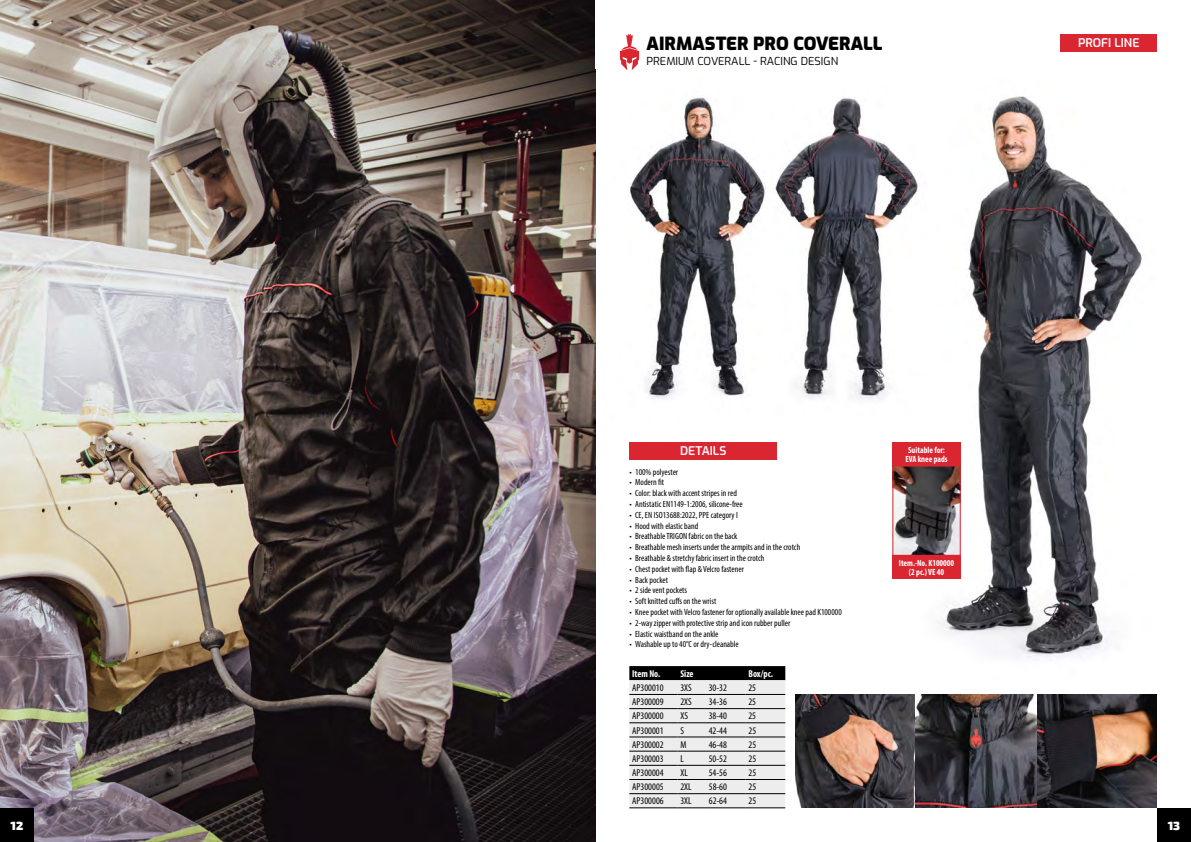
<style>
.page{position:relative;width:1191px;height:842px;background:#fff}
.page>*{position:absolute;margin:0;border:0;box-sizing:border-box;transform-origin:0 0}
.t1{font:900 18px "Exo";color:#000}
.t2{font:600 12px "Exo";color:#fff}
.t3{font:900 12px "Exo 2";color:#fff}
.t4{font:11px "Exo";color:#000}
.t5{font:condensed 10px "Myriad Pro";color:#000}
.t6{font:700 condensed 10px "Myriad Pro";color:#fff;scale:.95 1}
.t7{font:condensed 9px "Myriad Pro";color:#000}
.t8{font:700 condensed 9px/9px "Myriad Pro";color:#fff;text-align:center;scale:.95 1}
</style>
<div class="page">
<img style="left:936px;top:96px;width:206px;height:562px">
<img style="left:629px;top:97px;width:136px;height:302px">
<img style="left:775px;top:98px;width:144px;height:302px">
<img style="left:0;top:0;width:595px;height:842px">
<img style="left:795px;top:694px;width:362px;height:114px">
<svg style="left:916px;top:694px;width:120px;height:114px;background:#413c42"></svg>
<div style="left:1060px;top:34px;width:97px;height:17px;background:#da2631"></div>
<div style="left:629px;top:442px;width:148px;height:17px;background:#da2631"></div>
<img style="left:894px;top:468px;width:64px;height:86px">
<div style="left:892px;top:466px;width:68px;height:90px;border:1px solid #da2631"></div>
<div style="left:892px;top:442px;width:68px;height:24px;background:#da2631"></div>
<div style="left:892px;top:556px;width:68px;height:23px;background:#da2631"></div>
<svg style="left:629px;top:666px;width:156px;height:143px;background:#c7c7c7"></svg>
<div style="left:1157px;top:808px;width:34px;height:34px;background:#000"></div>
<svg style="left:620px;top:34px;width:19px;height:36px"></svg>
<div style="left:0;top:808px;width:34px;height:34px;background:#000"></div>
<h1 class="t1" style="left:646px;top:30px;width:237px">AIRMASTER PRO COVERALL</h1>
<p class="t4" style="left:646px;top:53px;width:193px">PREMIUM COVERALL - RACING DESIGN</p>
<h2 class="t2" style="left:1078px;top:34px;width:63px">PROFI LINE</h2>
<h2 class="t2" style="left:680px;top:442px;width:48px">DETAILS</h2>
<p class="t7" style="left:629px;top:466px;width:50px">• 100% polyester</p>
<p class="t7" style="left:629px;top:477px;width:36px">• Modern fit</p>
<p class="t7" style="left:629px;top:488px;width:109px">• Color: black with accent stripes in red</p>
<p class="t7" style="left:629px;top:498px;width:115px">• Antistatic EN1149-1:2006, silicone-free</p>
<p class="t7" style="left:629px;top:509px;width:110px">• CE, EN ISO13688:2022, PPE category I</p>
<p class="t7" style="left:629px;top:520px;width:70px">• Hood with elastic band</p>
<p class="t7" style="left:629px;top:531px;width:109px">• Breathable TRIGON fabric on the back</p>
<p class="t7" style="left:629px;top:542px;width:172px">• Breathable mesh inserts under the armpits and in the crotch</p>
<p class="t7" style="left:629px;top:552px;width:136px">• Breathable &amp; stretchy fabric insert in the crotch</p>
<p class="t7" style="left:629px;top:563px;width:116px">• Chest pocket with flap &amp; Velcro fastener</p>
<p class="t7" style="left:629px;top:574px;width:40px">• Back pocket</p>
<p class="t7" style="left:629px;top:585px;width:59px">• 2 side vent pockets</p>
<p class="t7" style="left:629px;top:596px;width:88px">• Soft knitted cuffs on the wrist</p>
<p class="t7" style="left:629px;top:606px;width:214px">• Knee pocket with Velcro fastener for optionally available knee pad K100000</p>
<p class="t7" style="left:629px;top:617px;width:162px">• 2-way zipper with protective strip and icon rubber puller</p>
<p class="t7" style="left:629px;top:628px;width:91px">• Elastic waistband on the ankle</p>
<p class="t7" style="left:629px;top:639px;width:111px">• Washable up to 40°C or dry-cleanable</p>
<p class="t6" style="left:632px;top:667px;width:31px">Item No.</p>
<p class="t6" style="left:680px;top:667px;width:15px">Size</p>
<p class="t6" style="left:748px;top:667px;width:27px">Box/pc.</p>
<p class="t5" style="left:632px;top:682px;width:33px">AP300010</p>
<p class="t5" style="left:680px;top:682px;width:13px">3XS</p>
<p class="t5" style="left:708px;top:682px;width:20px">30-32</p>
<p class="t5" style="left:748px;top:682px;width:9px">25</p>
<p class="t5" style="left:632px;top:696px;width:33px">AP300009</p>
<p class="t5" style="left:680px;top:696px;width:13px">2XS</p>
<p class="t5" style="left:708px;top:696px;width:20px">34-36</p>
<p class="t5" style="left:748px;top:696px;width:9px">25</p>
<p class="t5" style="left:632px;top:710px;width:33px">AP300000</p>
<p class="t5" style="left:680px;top:710px;width:9px">XS</p>
<p class="t5" style="left:709px;top:710px;width:20px">38-40</p>
<p class="t5" style="left:748px;top:710px;width:9px">25</p>
<p class="t5" style="left:632px;top:724px;width:33px">AP300001</p>
<p class="t5" style="left:680px;top:724px;width:5px">S</p>
<p class="t5" style="left:709px;top:724px;width:20px">42-44</p>
<p class="t5" style="left:748px;top:724px;width:9px">25</p>
<p class="t5" style="left:632px;top:738px;width:33px">AP300002</p>
<p class="t5" style="left:680px;top:738px;width:7px">M</p>
<p class="t5" style="left:709px;top:738px;width:20px">46-48</p>
<p class="t5" style="left:748px;top:738px;width:9px">25</p>
<p class="t5" style="left:632px;top:753px;width:33px">AP300003</p>
<p class="t5" style="left:680px;top:753px;width:5px">L</p>
<p class="t5" style="left:709px;top:753px;width:20px">50-52</p>
<p class="t5" style="left:748px;top:753px;width:9px">25</p>
<p class="t5" style="left:632px;top:767px;width:33px">AP300004</p>
<p class="t5" style="left:680px;top:767px;width:9px">XL</p>
<p class="t5" style="left:709px;top:767px;width:20px">54-56</p>
<p class="t5" style="left:748px;top:767px;width:9px">25</p>
<p class="t5" style="left:632px;top:781px;width:33px">AP300005</p>
<p class="t5" style="left:680px;top:781px;width:13px">2XL</p>
<p class="t5" style="left:709px;top:781px;width:20px">58-60</p>
<p class="t5" style="left:748px;top:781px;width:9px">25</p>
<p class="t5" style="left:632px;top:795px;width:33px">AP300006</p>
<p class="t5" style="left:680px;top:795px;width:13px">3XL</p>
<p class="t5" style="left:709px;top:795px;width:20px">62-64</p>
<p class="t5" style="left:748px;top:795px;width:9px">25</p>
<p class="t8" style="left:905px;top:445px;width:46px">Suitable for:<br>EVA knee pads</p>
<p class="t8" style="left:899px;top:559px;width:60px">Item.-No. K100000 (2 pc.) VE 40</p>
<h2 class="t3" style="left:11px;top:816px;width:14px">12</h2>
<h2 class="t3" style="left:1167px;top:816px;width:14px">13</h2>
</div>
